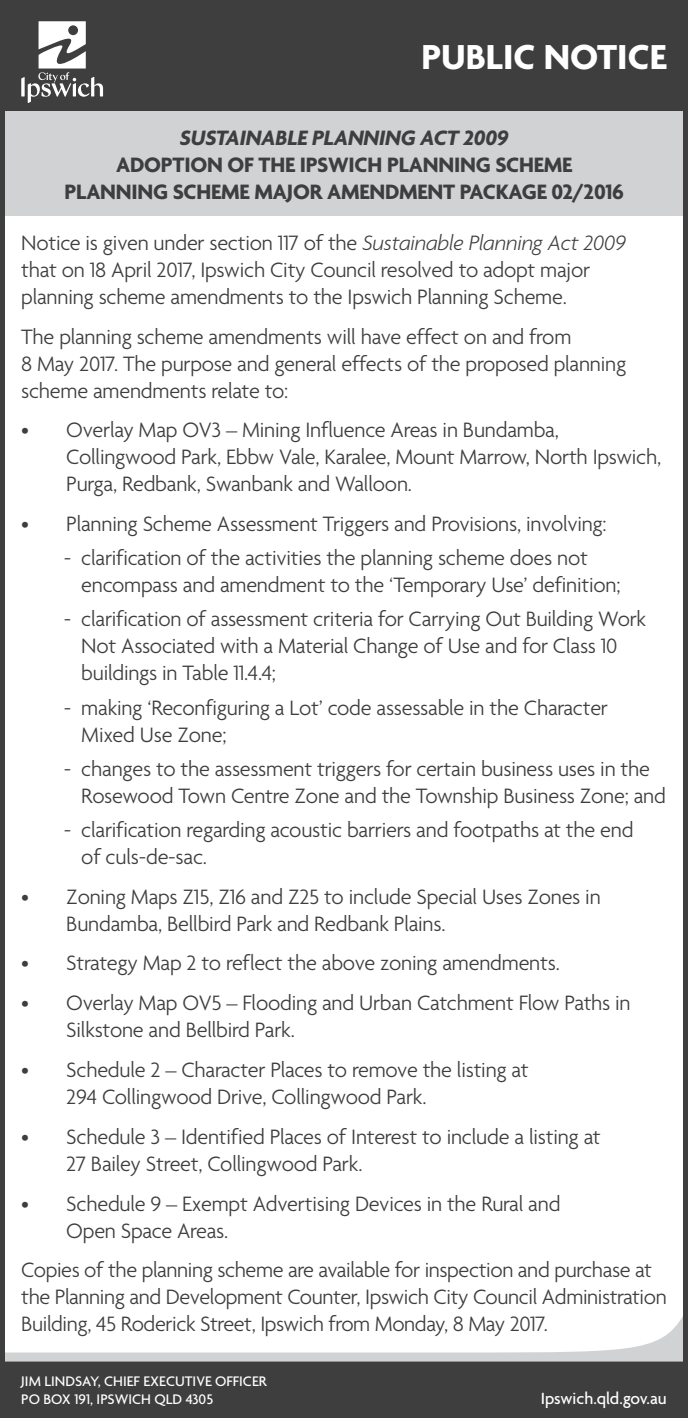
<style>
.page{position:relative;width:688px;height:1418px;background:#fff}
.page>*{position:absolute;margin:0;border:0;box-sizing:border-box;transform-origin:0 0}
.t1{font:700 37.5px "Agenda";color:#fff}
.t2{font:300 22.5px/27px "Agenda";letter-spacing:-.01em;color:#3e3e3f}
.t3{font:700 22.5px/27px "Agenda";letter-spacing:-.01em;color:#3e3e3f;text-align:center}
.t4{font:italic 700 22.5px "Agenda";letter-spacing:-.01em;color:#3e3e3f}
.t5{font:500 17.5px "Agenda";color:#fff}
.t6{font:500 15px/18px "Agenda";color:#fff}
.s1{font-style:italic}
</style>
<div class="page">
<div style="left:0;top:0;width:687px;height:112px;background:#3e3e3f"></div>
<div style="left:0;top:112px;width:687px;height:104px;background:#d1d2d4"></div>
<svg style="left:21px;top:21px;width:82px;height:82px"></svg>
<div style="left:0;top:1361px;width:687px;height:56px;background:#3e3e3f"></div>
<svg style="left:6px;top:1319px;width:675px;height:42px"></svg>
<div style="left:0;top:0;width:687px;height:1417px;border:5px solid #3e3e3f"></div>
<h1 class="t1" style="left:421px;top:37px;width:247px">PUBLIC NOTICE</h1>
<p class="t4" style="left:180px;top:126px;width:330px">SUSTAINABLE PLANNING ACT 2009</p>
<p class="t3" style="left:64px;top:153px;width:561px">ADOPTION OF THE IPSWICH PLANNING SCHEME<br>PLANNING SCHEME MAJOR AMENDMENT PACKAGE 02/2016</p>
<p class="t2" style="left:21px;top:230px;width:606px">Notice is given under section 117 of the <span class="s1">Sustainable Planning Act 2009 </span>that on 18 April 2017, Ipswich City Council resolved to adopt major planning scheme amendments to the Ipswich Planning Scheme.</p>
<p class="t2" style="left:21px;top:324px;width:606px">The planning scheme amendments will have effect on and from<br>8 May 2017. The purpose and general effects of the proposed planning scheme amendments relate to:</p>
<p class="t2" style="left:66px;top:418px;width:596px;text-indent:-45px">• Overlay Map OV3 – Mining Influence Areas in Bundamba,<br>Collingwood Park, Ebbw Vale, Karalee, Mount Marrow, North Ipswich,<br>Purga, Redbank, Swanbank and Walloon.</p>
<p class="t2" style="left:21px;top:512px;width:586px">• Planning Scheme Assessment Triggers and Provisions, involving:</p>
<p class="t2" style="left:81px;top:546px;width:540px;text-indent:-17px">- clarification of the activities the planning scheme does not encompass and amendment to the ‘Temporary Use’ definition;</p>
<p class="t2" style="left:81px;top:607px;width:566px;text-indent:-17px">- clarification of assessment criteria for Carrying Out Building Work<br>Not Associated with a Material Change of Use and for Class 10 buildings in Table 11.4.4;</p>
<p class="t2" style="left:81px;top:695px;width:528px;text-indent:-17px">- making ‘Reconfiguring a Lot’ code assessable in the Character<br>Mixed Use Zone;</p>
<p class="t2" style="left:81px;top:756px;width:586px;text-indent:-17px">- changes to the assessment triggers for certain business uses in the<br>Rosewood Town Centre Zone and the Township Business Zone; and</p>
<p class="t2" style="left:81px;top:817px;width:553px;text-indent:-17px">- clarification regarding acoustic barriers and footpaths at the end of culs-de-sac.</p>
<p class="t2" style="left:66px;top:884px;width:536px;text-indent:-45px">• Zoning Maps Z15, Z16 and Z25 to include Special Uses Zones in<br>Bundamba, Bellbird Park and Redbank Plains.</p>
<p class="t2" style="left:21px;top:951px;width:540px">• Strategy Map 2 to reflect the above zoning amendments.</p>
<p class="t2" style="left:66px;top:990px;width:565px;text-indent:-45px">• Overlay Map OV5 – Flooding and Urban Catchment Flow Paths in<br>Silkstone and Bellbird Park.</p>
<p class="t2" style="left:66px;top:1057px;width:463px;text-indent:-45px">• Schedule 2 – Character Places to remove the listing at<br>294 Collingwood Drive, Collingwood Park.</p>
<p class="t2" style="left:66px;top:1124px;width:535px;text-indent:-45px">• Schedule 3 – Identified Places of Interest to include a listing at<br>27 Bailey Street, Collingwood Park.</p>
<p class="t2" style="left:66px;top:1191px;width:495px;text-indent:-45px">• Schedule 9 – Exempt Advertising Devices in the Rural and<br>Open Space Areas.</p>
<p class="t2" style="left:21px;top:1257px;width:646px">Copies of the planning scheme are available for inspection and purchase at the Planning and Development Counter, Ipswich City Council Administration<br>Building, 45 Roderick Street, Ipswich from Monday, 8 May 2017.</p>
<p class="t6" style="left:21px;top:1373px;width:247px">JIM LINDSAY, CHIEF EXECUTIVE OFFICER<br>PO BOX 191, IPSWICH QLD 4305</p>
<p class="t5" style="left:540px;top:1388px;width:127px">Ipswich.qld.gov.au</p>
</div>
